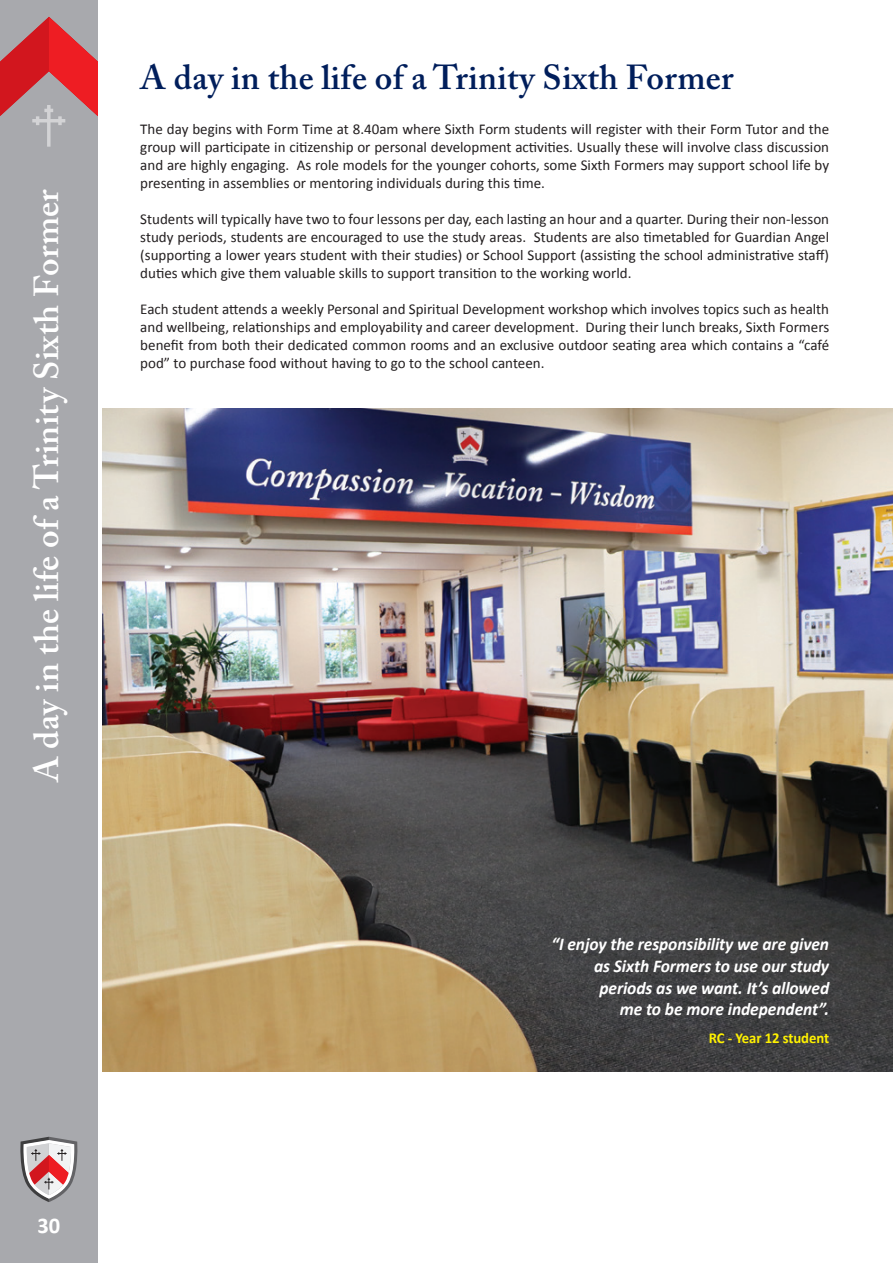
<style>
.page{position:relative;width:893px;height:1263px;background:#fff}
.page>*{position:absolute;margin:0;border:0;box-sizing:border-box;transform-origin:0 0}
.t1{font:600 34.5px "Adobe Caslon Pro";letter-spacing:.01em;color:#fff}
.t2{font:600 34.5px "Adobe Caslon Pro";letter-spacing:.01em;color:#001e5b}
.t3{font:700 22.5px "Calibri";color:#fff}
.t4{font:italic 700 18px/21.6px "Calibri";letter-spacing:-.005em;color:#fff;text-align:justify}
.t5{font:700 15.15px "Calibri";letter-spacing:-.005em;color:#fff101}
.t6{font:15px/18px "Calibri";color:#231f20;text-align:justify}
</style>
<div class="page">
<div style="left:0;top:0;width:98px;height:1263px;background:#a8a9ad"></div>
<svg style="left:0;top:17px;width:98px;height:130px"></svg>
<svg style="left:20px;top:1137px;width:57px;height:65px"></svg>
<img style="left:102px;top:408px;width:791px;height:663px">
<p class="t1" style="left:26px;top:782px;width:595px;rotate:-90deg">A day in the life of a Trinity Sixth Former</p>
<p class="t3" style="left:37px;top:1211px;width:24px">30</p>
<p class="t2" style="left:140px;top:57px;width:595px">A day in the life of a Trinity Sixth Former</p>
<p class="t6" style="left:140px;top:119px;width:690px">The day begins with Form Time at 8.40am where Sixth Form students will register with their Form Tutor and the group will participate in citizenship or personal development activities. Usually these will involve class discussion and are highly engaging. As role models for the younger cohorts, some Sixth Formers may support school life by presenting in assemblies or mentoring individuals during this time.</p>
<p class="t6" style="left:140px;top:209px;width:690px">Students will typically have two to four lessons per day, each lasting an hour and a quarter. During their non-lesson study periods, students are encouraged to use the study areas. Students are also timetabled for Guardian Angel (supporting a lower years student with their studies) or School Support (assisting the school administrative staff) duties which give them valuable skills to support transition to the working world.</p>
<p class="t6" style="left:140px;top:299px;width:690px">Each student attends a weekly Personal and Spiritual Development workshop which involves topics such as health and wellbeing, relationships and employability and career development. During their lunch breaks, Sixth Formers benefit from both their dedicated common rooms and an exclusive outdoor seating area which contains a “café pod” to purchase food without having to go to the school canteen.</p>
<p class="t4" style="left:594px;top:933px;width:237px;text-indent:-43px">“I enjoy the responsibility we are given as Sixth Formers to use our study periods as we want. It’s allowed</p>
<p class="t4" style="left:620px;top:998px;width:211px">me to be more independent”.</p>
<p class="t5" style="left:709px;top:1028px;width:122px">RC - Year 12 student</p>
</div>
